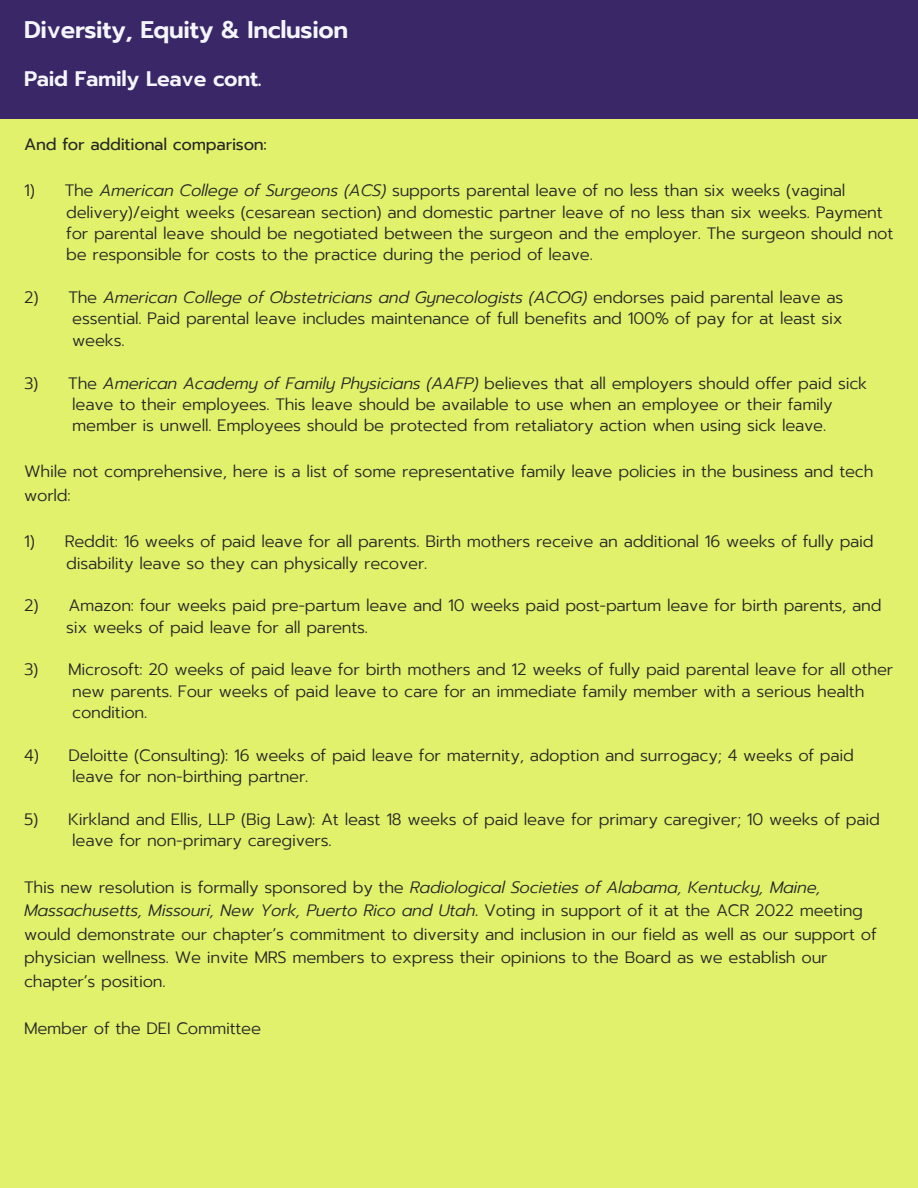
<style>
.page{position:relative;width:918px;height:1188px;background:#e1f16b}
.page>*{position:absolute;margin:0;border:0;box-sizing:border-box;transform-origin:0 0}
.t1{font:600 24px "Prompt";letter-spacing:-.015em;color:#f4f6fc}
.t2{font:600 21px "Prompt";letter-spacing:-.015em;color:#f4f6fc}
.t3{font:300 16.5px/23.7px "Prompt";letter-spacing:-.015em;color:#272727}
.t4{font:italic 300 16.5px "Prompt";letter-spacing:-.015em;color:#272727}
.t5{font:16.5px "Prompt";letter-spacing:-.015em;color:#272727}
.s1{font-style:italic}
.s2{font-style:normal}
.s3{font-weight:400}
</style>
<div class="page">
<div style="left:0;top:0;width:918px;height:118px;background:#3a2768"></div>
<p class="t1" style="left:24px;top:12px;width:326px">Diversity, Equity &amp; Inclusion</p>
<p class="t2" style="left:24px;top:64px;width:239px">Paid Family Leave cont.</p>
<p class="t5" style="left:24px;top:132px;width:244px">And for additional comparison:</p>
<p class="t3" style="left:24px;top:179px;width:823px">1) The <span class="s1">American College of Surgeons (ACS)</span> supports parental leave of no less than six weeks (vaginal</p>
<p class="t3" style="left:66px;top:200px;width:818px">delivery)/eight weeks (cesarean section) and domestic partner leave of no less than six weeks. Payment</p>
<p class="t3" style="left:66px;top:222px;width:829px">for parental leave should be negotiated between the surgeon and the employer. The surgeon should not</p>
<p class="t3" style="left:66px;top:243px;width:528px">be responsible for costs to the practice during the period of leave.</p>
<p class="t4" style="left:24px;top:285px;width:821px"><span class="s2">2) The</span> American College of Obstetricians and Gynecologists (ACOG) <span class="s2">endorses paid parental leave as</span></p>
<p class="t3" style="left:72px;top:307px;width:772px">essential. Paid parental leave includes maintenance of full benefits and 100% of pay for at least six</p>
<p class="t3" style="left:72px;top:329px;width:54px">weeks.</p>
<p class="t3" style="left:24px;top:371px;width:845px">3) The <span class="s1">American Academy of Family Physicians (AAFP)</span> believes that all employers should offer paid sick</p>
<p class="t3" style="left:72px;top:393px;width:762px">leave to their employees. This leave should be available to use when an employee or their family</p>
<p class="t3" style="left:72px;top:414px;width:755px">member is unwell. Employees should be protected from retaliatory action when using sick leave.</p>
<p class="t3" style="left:24px;top:460px;width:851px">While not comprehensive, here is a list of some representative family leave policies in the business and tech world:</p>
<p class="t3" style="left:24px;top:530px;width:851px">1) Reddit: 16 weeks of paid leave for all parents. Birth mothers receive an additional 16 weeks of fully paid</p>
<p class="t3" style="left:66px;top:551px;width:363px">disability leave so they can physically recover.</p>
<p class="t3" style="left:24px;top:594px;width:859px">2) Amazon: four weeks paid pre-partum leave and 10 weeks paid post-partum leave for birth parents, and</p>
<p class="t3" style="left:66px;top:615px;width:303px">six weeks of paid leave for all parents.</p>
<p class="t3" style="left:24px;top:658px;width:871px">3) Microsoft: 20 weeks of paid leave for birth mothers and 12 weeks of fully paid parental leave for all other</p>
<p class="t3" style="left:72px;top:680px;width:794px">new parents. Four weeks of paid leave to care for an immediate family member with a serious health</p>
<p class="t3" style="left:72px;top:701px;width:76px">condition.</p>
<p class="t3" style="left:24px;top:744px;width:831px">4) Deloitte (Consulting): 16 weeks of paid leave for maternity, adoption and surrogacy; 4 weeks of paid</p>
<p class="t3" style="left:72px;top:765px;width:238px">leave for non-birthing partner.</p>
<p class="t3" style="left:24px;top:808px;width:857px">5) Kirkland and Ellis, LLP (Big Law): At least 18 weeks of paid leave for primary caregiver; 10 weeks of paid</p>
<p class="t3" style="left:72px;top:829px;width:261px">leave for non-primary caregivers.</p>
<p class="t3" style="left:24px;top:875px;width:854px">This new resolution is formally sponsored by the <span class="s1">Radiological Societies of Alabama, Kentucky, Maine, Massachusetts, Missouri, New York, Puerto Rico and Utah</span><span class="s3">.</span> Voting in support of it at the ACR 2022 meeting would demonstrate our chapter’s commitment to diversity and inclusion in our field as well as our support of physician wellness. We invite MRS members to express their opinions to the Board as we establish our chapter’s position.</p>
<p class="t3" style="left:24px;top:1017px;width:238px">Member of the DEI Committee</p>
</div>
